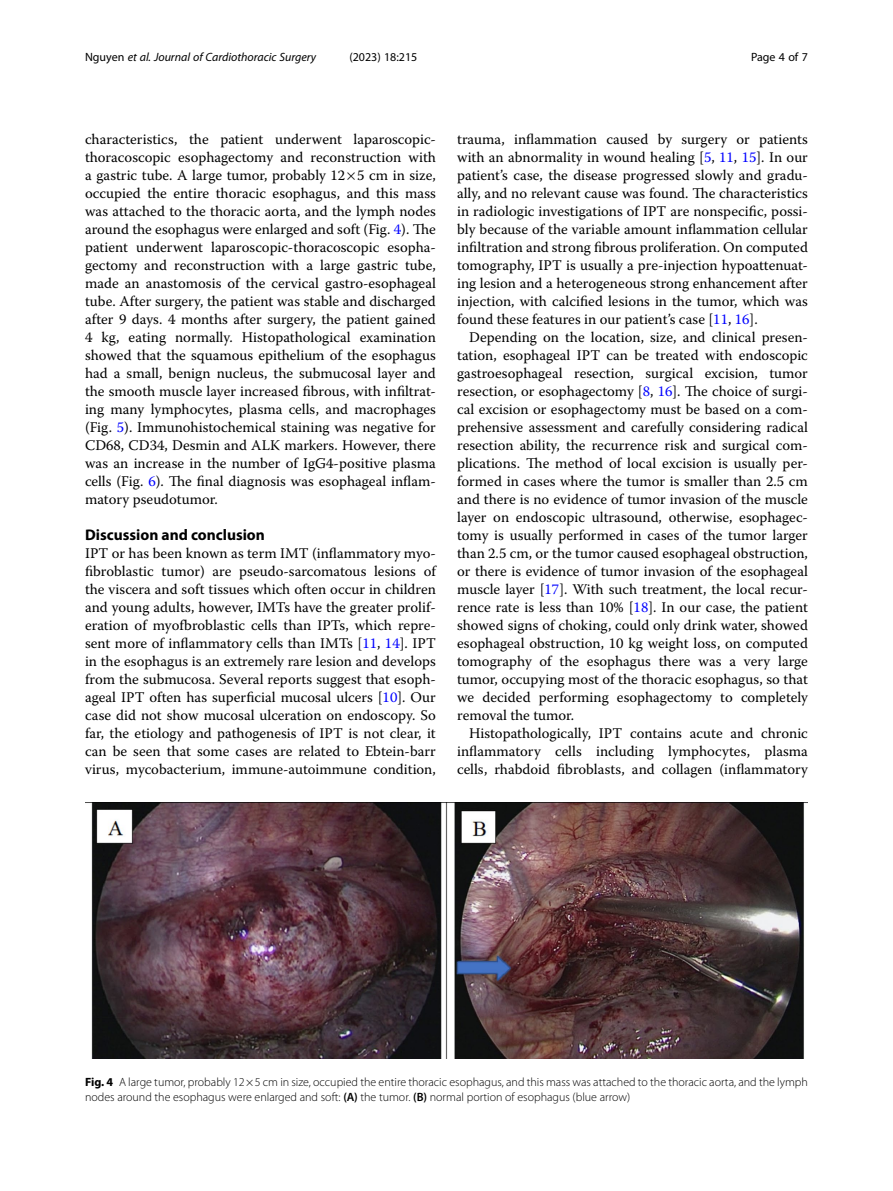
<style>
.page{position:relative;width:893px;height:1191px;background:#fff}
.page>*{position:absolute;margin:0;border:0;box-sizing:border-box;transform-origin:0 0}
.Head_1{font:700 15.45px "Myriad Pro";color:#000}
.Body_Text_Indent{font:14.7px/18px "Warnock Pro";color:#000;text-align:justify}
.Body_Text{font:14.7px/18px "Warnock Pro";color:#000;text-align:justify}
.Figure_Caption{font:300 12px/15px "Myriad Pro";color:#000}
.t1{font:italic 12px "Myriad Pro";color:#000}
.t2{font:12px "Myriad Pro";color:#000}
.s1{font-style:normal}
.s2{color:#00f}
.s3{font-weight:700}
.s4{font-weight:600}
</style>
<div class="page">
<img style="left:91px;top:803px;width:714px;height:256px">
<p class="t1" style="left:85px;top:50px;width:233px"><span class="s1">Nguyen</span> et al. Journal of Cardiothoracic Surgery</p>
<p class="t2" style="left:349px;top:50px;width:70px">(2023) 18:215</p>
<p class="t2" style="left:751px;top:50px;width:58px">Page 4 of 7</p>
<p class="Body_Text_Indent" style="left:85px;top:130px;width:352px">characteristics, the patient underwent laparoscopic&shy;thoracoscopic esophagectomy and reconstruction with a gastric tube. A large tumor, probably 12 5 cm in size, occupied the entire thoracic esophagus, and this mass was attached to the thoracic aorta, and the lymph nodes around the esophagus were enlarged and soft (Fig. <span class="s2">4</span>). The patient underwent laparoscopic-thoracoscopic esopha&shy;gectomy and reconstruction with a large gastric tube, made an anastomosis of the cervical gastro-esophageal tube. After surgery, the patient was stable and discharged after 9 days. 4 months after surgery, the patient gained 4 kg, eating normally. Histopathological examination showed that the squamous epithelium of the esophagus had a small, benign nucleus, the submucosal layer and the smooth muscle layer increased fibrous, with infiltrat&shy;ing many lymphocytes, plasma cells, and macrophages (Fig. <span class="s2">5</span>). Immunohistochemical staining was negative for CD68, CD34, Desmin and ALK markers. However, there was an increase in the number of IgG4-positive plasma cells (Fig. <span class="s2">6</span>). The final diagnosis was esophageal inflam&shy;matory pseudotumor.</p>
<p class="Head_1" style="left:85px;top:525px;width:181px">Discussion and conclusion</p>
<p class="Body_Text" style="left:85px;top:544px;width:352px">IPT or has been known as term IMT (inflammatory myo&shy;fibroblastic tumor) are pseudo-sarcomatous lesions of the viscera and soft tissues which often occur in children and young adults, however, IMTs have the greater prolif&shy;eration of myofbroblastic cells than IPTs, which repre&shy;sent more of inflammatory cells than IMTs [<span class="s2">11</span>, <span class="s2">14</span>]. IPT in the esophagus is an extremely rare lesion and develops from the submucosa. Several reports suggest that esoph&shy;ageal IPT often has superficial mucosal ulcers [<span class="s2">10</span>]. Our case did not show mucosal ulceration on endoscopy. So far, the etiology and pathogenesis of IPT is not clear, it can be seen that some cases are related to Ebtein-barr virus, mycobacterium, immune-autoimmune condition,</p>
<p class="Body_Text" style="left:457px;top:130px;width:352px">trauma, inflammation caused by surgery or patients with an abnormality in wound healing [<span class="s2">5</span>, <span class="s2">11</span>, <span class="s2">15</span>]. In our patient’s case, the disease progressed slowly and gradu&shy;ally, and no relevant cause was found. The characteristics in radiologic investigations of IPT are nonspecific, possi&shy;bly because of the variable amount inflammation cellular infiltration and strong fibrous proliferation. On computed tomography, IPT is usually a pre-injection hypoattenuat&shy;ing lesion and a heterogeneous strong enhancement after injection, with calcified lesions in the tumor, which was found these features in our patient’s case [<span class="s2">11</span>, <span class="s2">16</span>].</p>
<p class="Body_Text_Indent" style="left:457px;top:328px;width:352px;text-indent:12px">Depending on the location, size, and clinical presen&shy;tation, esophageal IPT can be treated with endoscopic gastroesophageal resection, surgical excision, tumor resection, or esophagectomy [<span class="s2">8</span>, <span class="s2">16</span>]. The choice of surgi&shy;cal excision or esophagectomy must be based on a com&shy;prehensive assessment and carefully considering radical resection ability, the recurrence risk and surgical com&shy;plications. The method of local excision is usually per&shy;formed in cases where the tumor is smaller than 2.5 cm and there is no evidence of tumor invasion of the muscle layer on endoscopic ultrasound, otherwise, esophagec&shy;tomy is usually performed in cases of the tumor larger than 2.5 cm, or the tumor caused esophageal obstruction, or there is evidence of tumor invasion of the esophageal muscle layer [<span class="s2">17</span>]. With such treatment, the local recur&shy;rence rate is less than 10% [<span class="s2">18</span>]. In our case, the patient showed signs of choking, could only drink water, showed esophageal obstruction, 10 kg weight loss, on computed tomography of the esophagus there was a very large tumor, occupying most of the thoracic esophagus, so that we decided performing esophagectomy to completely removal the tumor.</p>
<p class="Body_Text_Indent" style="left:457px;top:724px;width:352px;text-indent:12px">Histopathologically, IPT contains acute and chronic inflammatory cells including lymphocytes, plasma cells, rhabdoid fibroblasts, and collagen (inflammatory</p>
<p class="Figure_Caption" style="left:85px;top:1074px;width:724px"><span class="s3">Fig. 4</span> A large tumor, probably 12×5 cm in size, occupied the entire thoracic esophagus, and this mass was attached to the thoracic aorta, and the lymph nodes around the esophagus were enlarged and soft: <span class="s4">(A)</span> the tumor. <span class="s4">(B)</span> normal portion of esophagus (blue arrow)</p>
</div>
